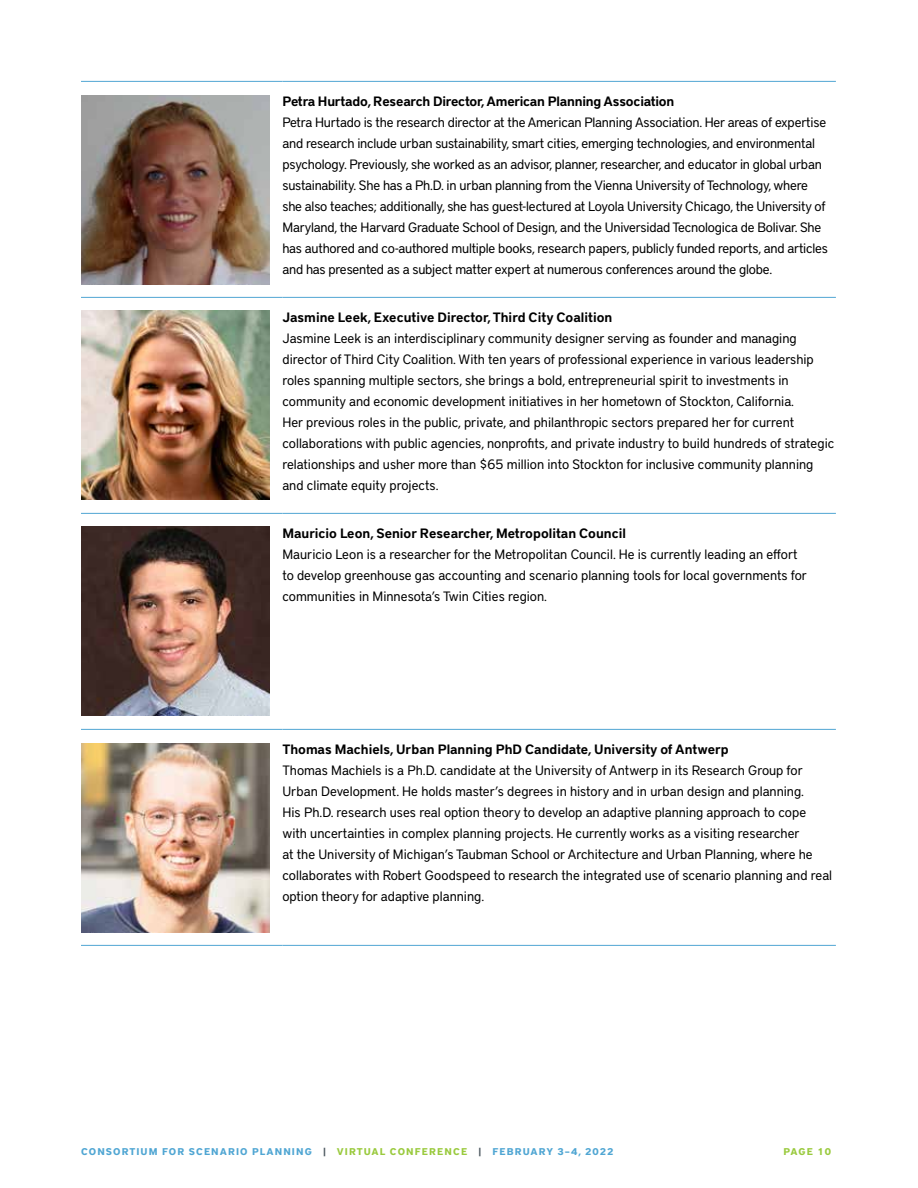
<style>
.page{position:relative;width:918px;height:1188px;background:#fff}
.page>*{position:absolute;margin:0;border:0;box-sizing:border-box;transform-origin:0 0}
.t1{font:13.5px/21px "District Pro";color:#000}
.t2{font:600 13.5px "District Pro";color:#000}
.t3{font:700 9.75px "District Pro";letter-spacing:.11em;color:#50a6d3}
.t4{font:700 9.75px "District Pro";letter-spacing:.09em;color:#9aca3e}
.s1{color:#49545c}
.s2{color:#9aca3e}
</style>
<div class="page">
<hr style="left:81px;top:81px;width:201px;height:1px;background:#50a6d3">
<hr style="left:282px;top:81px;width:554px;height:1px;background:#50a6d3">
<hr style="left:81px;top:945px;width:201px;height:1px;background:#50a6d3">
<hr style="left:282px;top:945px;width:554px;height:1px;background:#50a6d3">
<hr style="left:81px;top:297px;width:201px;height:1px;background:#50a6d3">
<hr style="left:282px;top:297px;width:554px;height:1px;background:#50a6d3">
<hr style="left:81px;top:513px;width:201px;height:1px;background:#50a6d3">
<hr style="left:282px;top:513px;width:554px;height:1px;background:#50a6d3">
<hr style="left:81px;top:729px;width:201px;height:1px;background:#50a6d3">
<hr style="left:282px;top:729px;width:554px;height:1px;background:#50a6d3">
<img style="left:81px;top:95px;width:189px;height:189px">
<img style="left:81px;top:311px;width:189px;height:189px">
<img style="left:81px;top:527px;width:189px;height:189px">
<img style="left:81px;top:743px;width:189px;height:189px">
<p class="t2" style="left:282px;top:92px;width:393px">Petra Hurtado, Research Director, American Planning Association</p>
<p class="t1" style="left:282px;top:111px;width:547px">Petra Hurtado is the research director at the American Planning Association. Her areas of expertise and research include urban sustainability, smart cities, emerging technologies, and environmental psychology. Previously, she worked as an advisor, planner, researcher, and educator in global urban sustainability. She has a Ph.D. in urban planning from the Vienna University of Technology, where she also teaches; additionally, she has guest-lectured at Loyola University Chicago, the University of Maryland, the Harvard Graduate School of Design, and the Universidad Tecnologica de Bolivar. She has authored and co-authored multiple books, research papers, publicly funded reports, and articles and has presented as a subject matter expert at numerous conferences around the globe.</p>
<p class="t2" style="left:282px;top:308px;width:331px">Jasmine Leek, Executive Director, Third City Coalition</p>
<p class="t1" style="left:282px;top:327px;width:553px">Jasmine Leek is an interdisciplinary community designer serving as founder and managing director of Third City Coalition. With ten years of professional experience in various leadership roles spanning multiple sectors, she brings a bold, entrepreneurial spirit to investments in community and economic development initiatives in her hometown of Stockton, California.<br>Her previous roles in the public, private, and philanthropic sectors prepared her for current collaborations with public agencies, nonprofits, and private industry to build hundreds of strategic relationships and usher more than $65 million into Stockton for inclusive community planning and climate equity projects.</p>
<p class="t2" style="left:282px;top:524px;width:345px">Mauricio Leon, Senior Researcher, Metropolitan Council</p>
<p class="t1" style="left:282px;top:543px;width:526px">Mauricio Leon is a researcher for the Metropolitan Council. He is currently leading an effort to develop greenhouse gas accounting and scenario planning tools for local governments for communities in Minnesota’s Twin Cities region.</p>
<p class="t2" style="left:282px;top:740px;width:448px">Thomas Machiels, Urban Planning PhD Candidate, University of Antwerp</p>
<p class="t1" style="left:282px;top:759px;width:551px">Thomas Machiels is a Ph.D. candidate at the University of Antwerp in its Research Group for Urban Development. He holds master’s degrees in history and in urban design and planning.<br>His Ph.D. research uses real option theory to develop an adaptive planning approach to cope with uncertainties in complex planning projects. He currently works as a visiting researcher<br>at the University of Michigan’s Taubman School or Architecture and Urban Planning, where he collaborates with Robert Goodspeed to research the integrated use of scenario planning and real option theory for adaptive planning.</p>
<p class="t3" style="left:81px;top:1145px;width:534px">CONSORTIUM FOR SCENARIO PLANNING <span class="s1">|</span> <span class="s2">VIRTUAL CONFERENCE</span> <span class="s1">|</span> FEBRUARY 3–4, 2022</p>
<p class="t4" style="left:783px;top:1145px;width:49px">PAGE 10</p>
</div>
